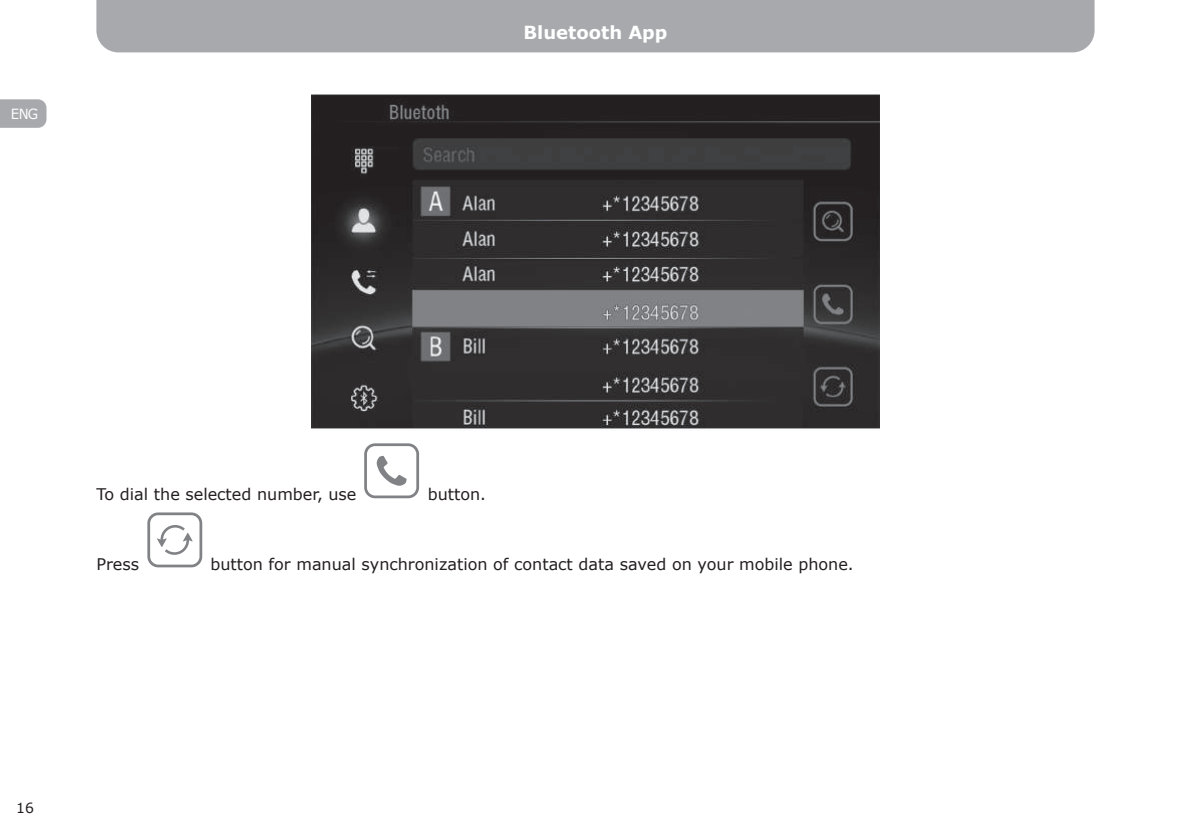
<style>
.page{position:relative;width:1191px;height:840px;background:#fff}
.page>*{position:absolute;margin:0;border:0;box-sizing:border-box;transform-origin:0 0}
.t1{font:700 18px "Verdana";color:#fff}
.t2{font:16px "Verdana";color:#231f20}
.t3{font:14px "Verdana";color:#fff;scale:.95 1}
.t4{font:14px "Verdana";color:#231f20}
</style>
<div class="page">
<div style="left:96px;top:0;width:998px;height:52px;background:#a8a9ad"></div>
<svg style="left:0;top:99px;width:46px;height:29px"></svg>
<img style="left:312px;top:94px;width:567px;height:335px">
<svg style="left:364px;top:443px;width:55px;height:55px"></svg>
<svg style="left:147px;top:512px;width:55px;height:55px"></svg>
<p class="t3" style="left:11px;top:105px;width:30px">ENG</p>
<p class="t1" style="left:523px;top:21px;width:145px">Bluetooth App</p>
<p class="t2" style="left:96px;top:484px;width:261px">To dial the selected number, use</p>
<p class="t2" style="left:428px;top:484px;width:60px">button.</p>
<p class="t2" style="left:96px;top:553px;width:44px">Press</p>
<p class="t2" style="left:210px;top:553px;width:645px">button for manual synchronization of contact data saved on your mobile phone.</p>
<p class="t4" style="left:16px;top:798px;width:19px">16</p>
</div>
